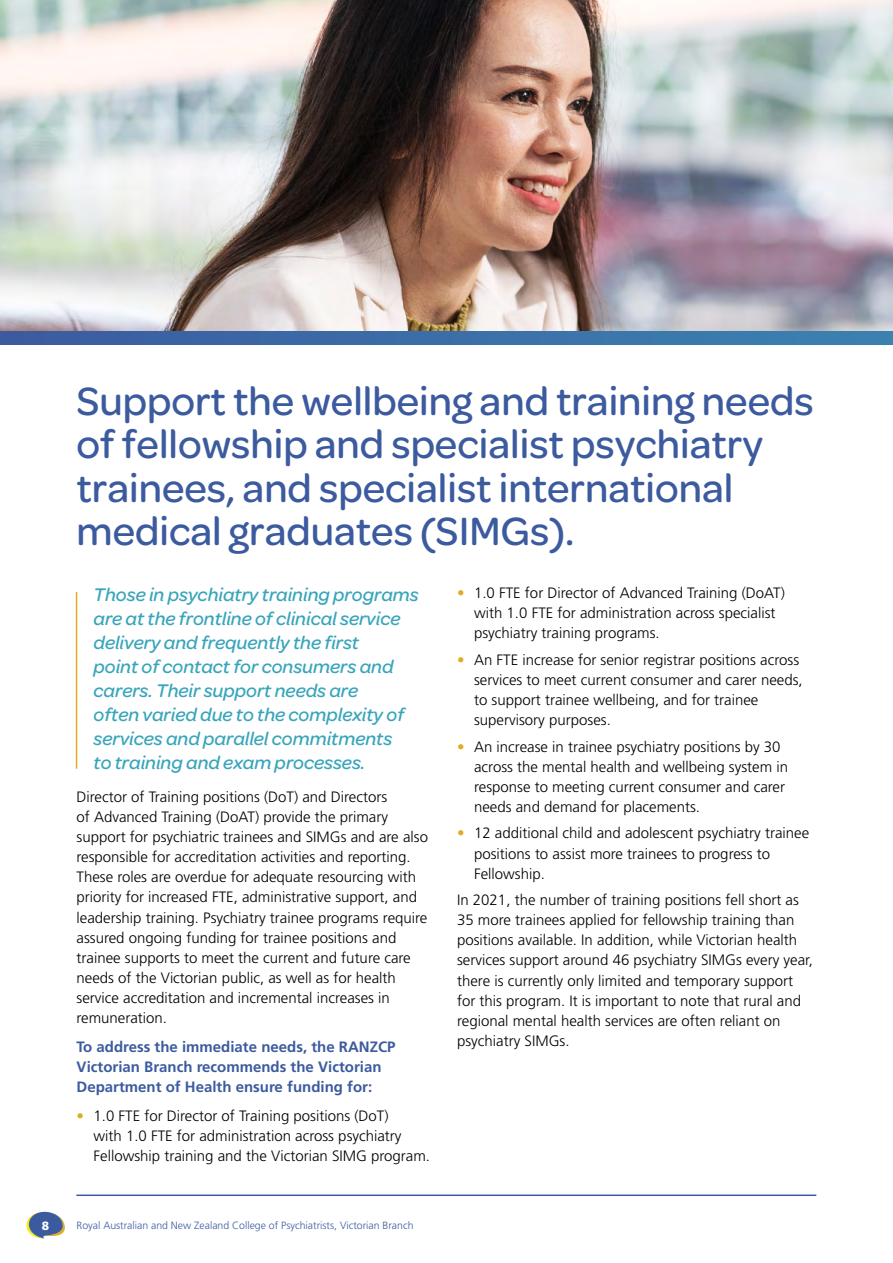
<style>
.page{position:relative;width:893px;height:1263px;background:#fff}
.page>*{position:absolute;margin:0;border:0;box-sizing:border-box;transform-origin:0 0}
.t1{font:500 42px/43.5px "Omnes";color:#3c5b9f}
.t2{font:italic 500 19.5px/24px "Omnes";color:#38a5bb}
.t3{font:300 15px/20.1px "Frutiger LT Std";color:#000}
.t4{font:700 15px/20.1px "Frutiger LT Std";color:#3c5b9f}
.t5{font:900 12px "Frutiger LT Std";color:#fff}
.t6{font:300 10.5px "Frutiger LT Std";color:#3c5b9f}
.s1{color:#e0ad20}
</style>
<div class="page">
<img style="left:0;top:0;width:893px;height:332px">
<svg style="left:0;top:332px;width:893px;height:13px;background:#3b6ea7"></svg>
<hr style="left:76px;top:592px;width:1px;height:177px;background:#e0ad20">
<hr style="left:76px;top:1194px;width:740px;height:2px;background:#3c5b9f">
<svg style="left:26px;top:1211px;width:39px;height:28px"></svg>
<h1 class="t1" style="left:77px;top:379px;width:739px">Support the wellbeing and training needs of fellowship and specialist psychiatry trainees, and specialist international medical graduates (SIMGs).</h1>
<p class="t2" style="left:94px;top:583px;width:327px">Those in psychiatry training programs are at the frontline of clinical service delivery and frequently the first<br>point of contact for consumers and carers. Their support needs are<br>often varied due to the complexity of services and parallel commitments<br>to training and exam processes.</p>
<p class="t3" style="left:77px;top:787px;width:353px">Director of Training positions (DoT) and Directors<br>of Advanced Training (DoAT) provide the primary support for psychiatric trainees and SIMGs and are also responsible for accreditation activities and reporting.<br>These roles are overdue for adequate resourcing with priority for increased FTE, administrative support, and leadership training. Psychiatry trainee programs require assured ongoing funding for trainee positions and trainee supports to meet the current and future care needs of the Victorian public, as well as for health service accreditation and incremental increases in remuneration.</p>
<p class="t4" style="left:77px;top:1036px;width:320px">To address the immediate needs, the RANZCP<br>Victorian Branch recommends the Victorian<br>Department of Health ensure funding for:</p>
<p class="t3" style="left:94px;top:1105px;width:338px;text-indent:-17px"><span class="s1">•</span> 1.0 FTE for Director of Training positions (DoT)<br>with 1.0 FTE for administration across psychiatry<br>Fellowship training and the Victorian SIMG program.</p>
<p class="t3" style="left:474px;top:583px;width:312px;text-indent:-17px"><span class="s1">•</span> 1.0 FTE for Director of Advanced Training (DoAT) with 1.0 FTE for administration across specialist psychiatry training programs.</p>
<p class="t3" style="left:474px;top:650px;width:330px;text-indent:-17px"><span class="s1">•</span> An FTE increase for senior registrar positions across services to meet current consumer and carer needs, to support trainee wellbeing, and for trainee supervisory purposes.</p>
<p class="t3" style="left:474px;top:737px;width:315px;text-indent:-17px"><span class="s1">•</span> An increase in trainee psychiatry positions by 30 across the mental health and wellbeing system in response to meeting current consumer and carer needs and demand for placements.</p>
<p class="t3" style="left:474px;top:823px;width:337px;text-indent:-17px"><span class="s1">•</span> 12 additional child and adolescent psychiatry trainee positions to assist more trainees to progress to<br>Fellowship.</p>
<p class="t3" style="left:457px;top:890px;width:357px">In 2021, the number of training positions fell short as 35 more trainees applied for fellowship training than positions available. In addition, while Victorian health services support around 46 psychiatry SIMGs every year, there is currently only limited and temporary support for this program. It is important to note that rural and regional mental health services are often reliant on psychiatry SIMGs.</p>
<p class="t5" style="left:42px;top:1218px;width:9px">8</p>
<p class="t6" style="left:77px;top:1219px;width:338px">Royal Australian and New Zealand College of Psychiatrists, Victorian Branch</p>
</div>
